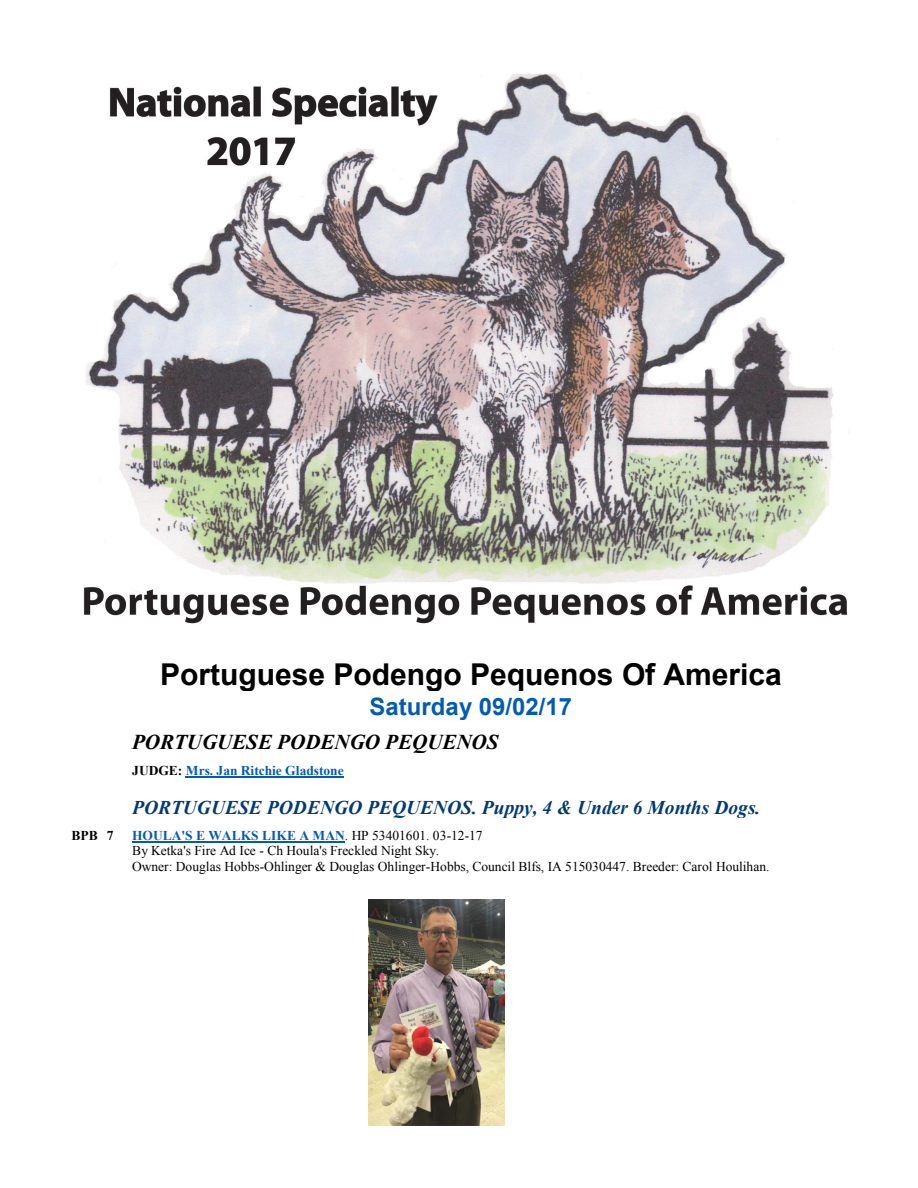
<style>
.page{position:relative;width:918px;height:1188px;background:#fff}
.page>*{position:absolute;margin:0;border:0;box-sizing:border-box;transform-origin:0 0}
.t1{font:700 30px "Arial";color:#000}
.t2{font:700 24px "Arial";color:#035bb4}
.t3{font:italic 700 21px "Times New Roman";letter-spacing:-.005em;color:#000}
.t4{font:italic 700 19.5px "Times New Roman";color:#013a75}
.t5{font:13.5px/15.6px "Times New Roman";color:#000}
.t6{font:700 13.5px "Times New Roman";color:#035bb4}
.t7{font:700 13.5px "Times New Roman";color:#000}
.s1{color:#000}
.s2{font-weight:700;color:#035bb4}
</style>
<div class="page">
<hr style="left:186px;top:776px;width:158px;height:2px;background:#035bb4">
<hr style="left:132px;top:841px;width:213px;height:1px;background:#035bb4">
<img style="left:83px;top:73px;width:765px;height:551px">
<img style="left:368px;top:899px;width:136px;height:226px">
<p class="t1" style="left:160px;top:655px;width:623px">Portuguese Podengo Pequenos Of America</p>
<p class="t2" style="left:370px;top:690px;width:204px">Saturday 09/02/17</p>
<p class="t3" style="left:132px;top:727px;width:368px">PORTUGUESE PODENGO PEQUENOS</p>
<p class="t6" style="left:132px;top:761px;width:213px"><span class="s1">JUDGE:</span> Mrs. Jan Ritchie Gladstone</p>
<p class="t4" style="left:132px;top:794px;width:630px">PORTUGUESE PODENGO PEQUENOS. Puppy, 4 &amp; Under 6 Months Dogs.</p>
<p class="t7" style="left:71px;top:826px;width:44px">BPB 7</p>
<p class="t5" style="left:132px;top:827px;width:639px"><span class="s2">HOULA'S E WALKS LIKE A MAN</span>. HP 53401601. 03-12-17<br>By Ketka's Fire Ad Ice - Ch Houla's Freckled Night Sky.<br>Owner: Douglas Hobbs-Ohlinger &amp; Douglas Ohlinger-Hobbs, Council Blfs, IA 515030447. Breeder: Carol Houlihan.</p>
</div>
